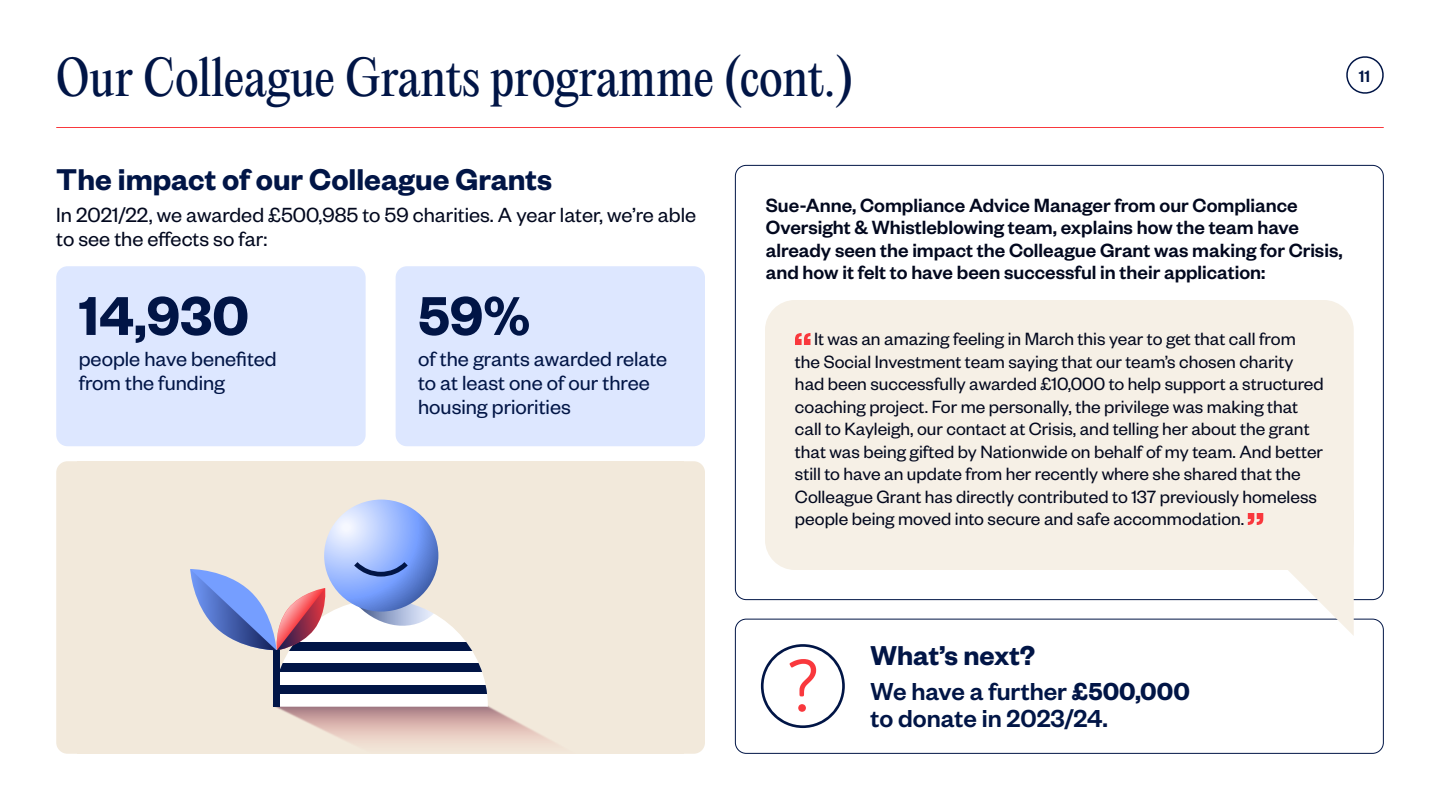
<style>
.page{position:relative;width:1440px;height:810px;background:#fff}
.page>*{position:absolute;margin:0;border:0;box-sizing:border-box;transform-origin:0 0}
.t1{font:600 60px "Founders Grotesk";color:#011546}
.t2{font:48px "PP Editorial New";letter-spacing:-.005em;color:#011546}
.t3{font:600 33px "Founders Grotesk";color:#011546}
.t4{font:600 30px "Founders Grotesk";color:#011546}
.t5{font:500 27px/27px "Founders Grotesk";color:#011546}
.t6{font:22.5px/24px "Founders Grotesk";color:#011546}
.t7{font:22.5px/24px "Founders Grotesk";color:#02081e}
.t8{font:500 21px/22.5px "Founders Grotesk";color:#02081e}
.t9{font:19.5px/22.5px "Founders Grotesk";color:#02081e}
.t10{font:500 18px "Founders Grotesk";color:#011546}
.s1{font-weight:600}
</style>
<div class="page">
<hr style="left:56px;top:127px;width:1328px;height:1px;background:#f9383d">
<div style="left:735px;top:619px;width:649px;height:135px;border:1px solid #011546;border-radius:11px"></div>
<div style="left:765px;top:300px;width:589px;height:270px;background:#f6f0e6;border-radius:30px"></div>
<svg style="left:795px;top:333px;width:15px;height:12px"></svg>
<svg style="left:1248px;top:513px;width:106px;height:123px"></svg>
<div style="left:56px;top:266px;width:310px;height:180px;background:#dde7ff;border-radius:11px"></div>
<div style="left:396px;top:266px;width:309px;height:180px;background:#dde7ff;border-radius:11px"></div>
<svg style="left:761px;top:644px;width:84px;height:84px"></svg>
<div style="left:56px;top:461px;width:649px;height:293px;background:#f2e9db;border-radius:11px"></div>
<img style="left:275px;top:706px;width:280px;height:38px">
<svg style="left:190px;top:500px;width:298px;height:207px"></svg>
<div style="left:274px;top:650px;width:6px;height:57px;background:#011546"></div>
<svg style="left:1346px;top:56px;width:38px;height:38px"></svg>
<h2 class="t2" style="left:56px;top:44px;width:799px">Our Colleague Grants programme (cont.)</h2>
<p class="t10" style="left:1359px;top:65px;width:13px">11</p>
<h3 class="t3" style="left:56px;top:159px;width:497px">The impact of our Colleague Grants</h3>
<p class="t7" style="left:56px;top:202px;width:641px">In 2021/22, we awarded £500,985 to 59 charities. A year later, we’re able to see the effects so far:</p>
<p class="t1" style="left:79px;top:278px;width:172px">14,930</p>
<p class="t6" style="left:79px;top:346px;width:199px">people have benefited from the funding</p>
<p class="t1" style="left:418px;top:278px;width:114px">59%</p>
<p class="t6" style="left:418px;top:346px;width:251px">of the grants awarded relate to at least one of our three housing priorities</p>
<p class="t8" style="left:766px;top:193px;width:578px">Sue-Anne, Compliance Advice Manager from our Compliance Oversight &amp; Whistleblowing team, explains how the team have already seen the impact the Colleague Grant was making for Crisis, and how it felt to have been successful in their application:</p>
<p class="t9" style="left:795px;top:327px;width:530px;text-indent:19px">It was an amazing feeling in March this year to get that call from the Social Investment team saying that our team’s chosen charity had been successfully awarded £10,000 to help support a structured coaching project. For me personally, the privilege was making that call to Kayleigh, our contact at Crisis, and telling her about the grant that was being gifted by Nationwide on behalf of my team. And better still to have an update from her recently where she shared that the Colleague Grant has directly contributed to 137 previously homeless people being moved into secure and safe accommodation.</p>
<h3 class="t4" style="left:871px;top:637px;width:166px">What’s next?</h3>
<p class="t5" style="left:871px;top:676px;width:321px">We have a further <span class="s1">£500,000 </span>to donate in 2023/24.</p>
</div>
